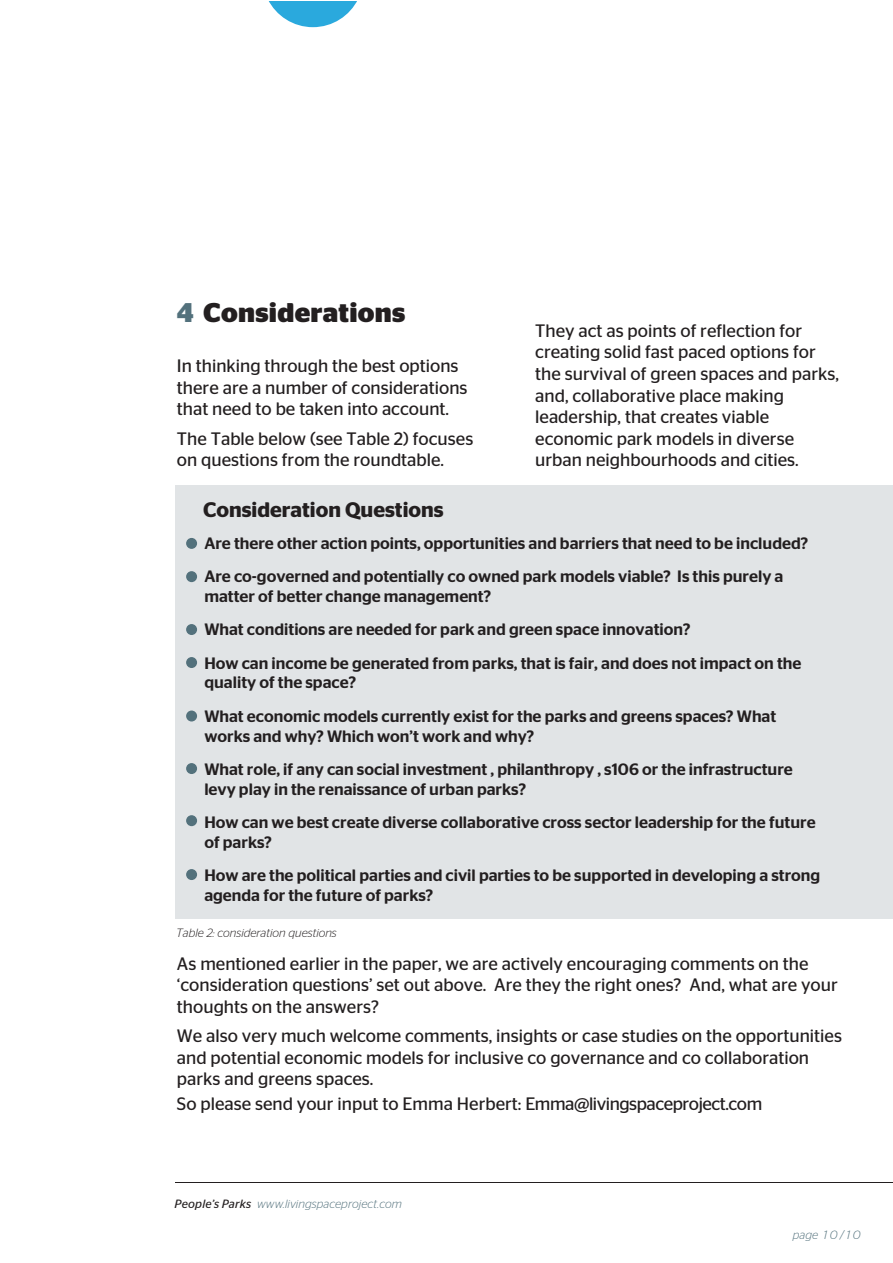
<style>
.page{position:relative;width:893px;height:1263px;background:#fff}
.page>*{position:absolute;margin:0;border:0;box-sizing:border-box;transform-origin:0 0}
.t1{font:700 27px "Stag Sans";letter-spacing:.01em;color:#231f20}
.t2{font:600 21px "Stag Sans";color:#231f20}
.t3{font:18px/21.6px "Stag Sans";color:#231f20}
.t4{font:500 16.5px/33.3px "Stag Sans";color:#231f20}
.t5{font:italic 300 12px "Stag Sans";letter-spacing:.01em;color:#53717c}
.t6{font:italic 300 12px "Stag Sans";color:#231f20}
.s1{color:#53717c}
.s2{font-weight:400;color:#231f20}
</style>
<div class="page">
<div style="left:176px;top:485px;width:716px;height:434px;background:#e1e4e6"></div>
<svg style="left:268px;top:1px;width:89px;height:26px"></svg>
<hr style="left:176px;top:1182px;width:716px;height:1px;background:#231f20">
<div style="left:186px;top:538px;width:11px;height:11px;background:#53717c;border-radius:50%"></div>
<div style="left:186px;top:571px;width:11px;height:11px;background:#53717c;border-radius:50%"></div>
<div style="left:186px;top:624px;width:11px;height:11px;background:#53717c;border-radius:50%"></div>
<div style="left:186px;top:657px;width:11px;height:11px;background:#53717c;border-radius:50%"></div>
<div style="left:186px;top:710px;width:11px;height:11px;background:#53717c;border-radius:50%"></div>
<div style="left:186px;top:763px;width:11px;height:11px;background:#53717c;border-radius:50%"></div>
<div style="left:186px;top:815px;width:11px;height:11px;background:#53717c;border-radius:50%"></div>
<div style="left:186px;top:869px;width:11px;height:11px;background:#53717c;border-radius:50%"></div>
<h1 class="t1" style="left:177px;top:296px;width:230px"><span class="s1">4</span> Considerations</h1>
<p class="t3" style="left:177px;top:355px;width:292px">In thinking through the best options there are a number of considerations that need to be taken into account.</p>
<p class="t3" style="left:177px;top:427px;width:298px">The Table below (see Table 2) focuses on questions from the roundtable.</p>
<p class="t2" style="left:203px;top:497px;width:242px">Consideration Questions</p>
<p class="t3" style="left:535px;top:319px;width:305px">They act as points of reflection for creating solid fast paced options for the survival of green spaces and parks, and, collaborative place making leadership, that creates viable economic park models in diverse urban neighbourhoods and cities.</p>
<p class="t4" style="left:204px;top:526px;width:605px">Are there other action points, opportunities and barriers that need to be included?<br>Are co-governed and potentially co owned park models viable? Is this purely a</p>
<p class="t4" style="left:204px;top:579px;width:599px">matter of better change management?<br>What conditions are needed for park and green space innovation?<br>How can income be generated from parks, that is fair, and does not impact on the</p>
<p class="t4" style="left:204px;top:666px;width:573px">quality of the space?<br>What economic models currently exist for the parks and greens spaces? What</p>
<p class="t4" style="left:204px;top:719px;width:590px">works and why? Which won’t work and why?<br>What role, if any can social investment , philanthropy , s106 or the infrastructure</p>
<p class="t4" style="left:204px;top:772px;width:613px">levy play in the renaissance of urban parks?<br>How can we best create diverse collaborative cross sector leadership for the future</p>
<p class="t4" style="left:204px;top:825px;width:617px">of parks?<br>How are the political parties and civil parties to be supported in developing a strong</p>
<p class="t4" style="left:204px;top:878px;width:230px">agenda for the future of parks?</p>
<p class="t6" style="left:176px;top:926px;width:162px">Table 2: consideration questions</p>
<p class="t3" style="left:177px;top:952px;width:662px">As mentioned earlier in the paper, we are actively encouraging comments on the ‘consideration questions’ set out above. Are they the right ones? And, what are your thoughts on the answers?</p>
<p class="t3" style="left:177px;top:1024px;width:666px">We also very much welcome comments, insights or case studies on the opportunities and potential economic models for inclusive co governance and co collaboration parks and greens spaces.</p>
<p class="t3" style="left:177px;top:1092px;width:587px">So please send your input to Emma Herbert: Emma@livingspaceproject.com</p>
<p class="t5" style="left:175px;top:1197px;width:229px"><span class="s2">People’s Parks</span> www.livingspaceproject.com</p>
<p class="t5" style="left:793px;top:1228px;width:69px">page 10/10</p>
</div>
